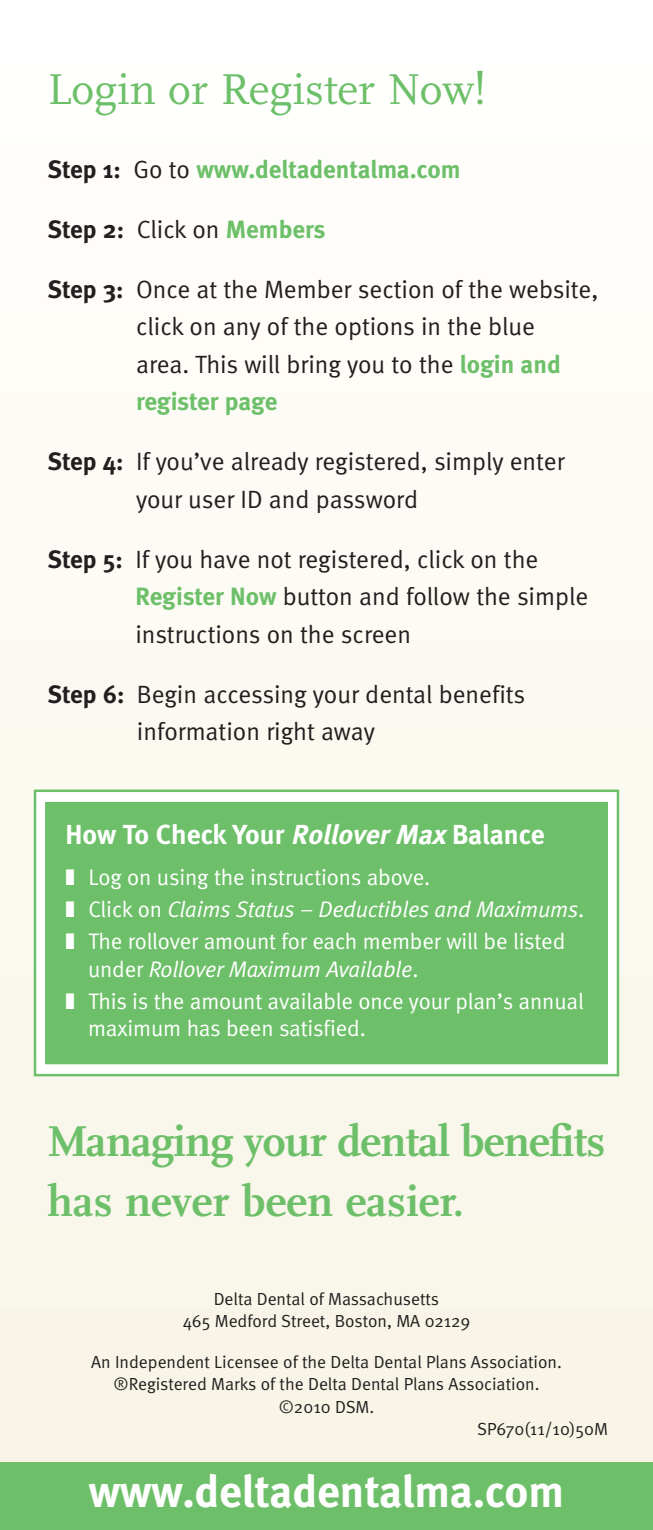
<style>
.page{position:relative;width:653px;height:1530px;background:#fff}
.page>*{position:absolute;margin:0;border:0;box-sizing:border-box;transform-origin:0 0}
.t1{font:700 45px/60px "Scala";letter-spacing:-.02em;color:#6dc069}
.t2{font:700 45px "Meta";color:#fff}
.t3{font:45px "Scala";color:#6dc069}
.t4{font:700 27.5px "Meta";color:#fff}
.t5{font:25px/37.5px "Meta Normal";color:#231f20}
.t6{font:700 25px "Meta";color:#6dc069}
.t7{font:22.5px/32px "Meta Normal";letter-spacing:-.005em;color:#fff}
.t8{font:17.5px/22.5px "Meta Normal";color:#231f20;text-align:center}
.s1{color:#231f20}
.s2{font-family:"Meta Normal";font-weight:400;color:#231f20}
.s3{font-family:"Meta";font-weight:700}
.s4{font-family:"Meta";font-weight:700;color:#6dc069}
.s5{font-style:italic}
</style>
<div class="page">
<div style="left:0;top:1402px;width:652px;height:57px;background:#f8f5e7"></div>
<div style="left:0;top:1318px;width:652px;height:58px;background:#f8f5e8"></div>
<div style="left:0;top:1235px;width:652px;height:58px;background:#f9f6ea"></div>
<div style="left:0;top:1152px;width:652px;height:57px;background:#f9f6eb"></div>
<div style="left:0;top:1069px;width:652px;height:57px;background:#f9f6eb"></div>
<div style="left:0;top:986px;width:652px;height:57px;background:#faf7ed"></div>
<div style="left:0;top:903px;width:652px;height:57px;background:#faf8ef"></div>
<div style="left:0;top:819px;width:652px;height:58px;background:#faf9ef"></div>
<div style="left:0;top:736px;width:652px;height:58px;background:#fbfaf1"></div>
<div style="left:0;top:653px;width:652px;height:58px;background:#fbfaf2"></div>
<div style="left:0;top:570px;width:652px;height:57px;background:#fcfbf4"></div>
<div style="left:0;top:487px;width:652px;height:57px;background:#fcfbf5"></div>
<div style="left:0;top:404px;width:652px;height:57px;background:#fcfbf6"></div>
<div style="left:0;top:320px;width:652px;height:58px;background:#fefdf8"></div>
<div style="left:0;top:237px;width:652px;height:58px;background:#fefdf9"></div>
<div style="left:0;top:154px;width:652px;height:58px;background:#fefdfa"></div>
<div style="left:35px;top:791px;width:583px;height:284px;background:#fff"></div>
<div style="left:34px;top:790px;width:585px;height:286px;border:2px solid #6dc069"></div>
<div style="left:0;top:1462px;width:652px;height:68px;background:#6dc069"></div>
<div style="left:46px;top:803px;width:560px;height:260px;background:#6dc069"></div>
<div style="left:45px;top:802px;width:563px;height:262px;border:2px solid #6dc069"></div>
<h1 class="t3" style="left:48px;top:69px;width:440px">Login or Register Now!</h1>
<p class="t6" style="left:48px;top:160px;width:414px"><span class="s1">Step 1:</span> <span class="s2">Go to</span> www.deltadentalma.com</p>
<p class="t5" style="left:48px;top:213px;width:279px"><span class="s3">Step 2:</span> Click on <span class="s4">Members</span></p>
<p class="t5" style="left:136px;top:273px;width:464px;text-indent:-88px"><span class="s3">Step 3:</span> Once at the Member section of the website, click on any of the options in the blue<br>area. This will bring you to the <span class="s4">login and</span></p>
<p class="t6" style="left:136px;top:392px;width:143px">register page</p>
<p class="t5" style="left:136px;top:445px;width:430px;text-indent:-88px"><span class="s3">Step 4:</span> If you’ve already registered, simply enter your user ID and password</p>
<p class="t5" style="left:135px;top:543px;width:454px;text-indent:-88px"><span class="s3">Step 5:</span> If you have not registered, click on the<br><span class="s4">Register Now</span> button and follow the simple instructions on the screen</p>
<p class="t5" style="left:137px;top:678px;width:390px;text-indent:-89px"><span class="s3">Step 6:</span> Begin accessing your dental benefits information right away</p>
<p class="t4" style="left:66px;top:825px;width:480px">How To Check Your <span class="s5">RolloverMax</span>Balance</p>
<p class="t7" style="left:65px;top:864px;width:520px">❚ Log on using the instructions above.<br>❚ Click on <span class="s5">Claims Status – Deductibles and Maximums</span>. ❚ The rollover amount for each member will be listed</p>
<p class="t7" style="left:65px;top:955px;width:520px;text-indent:23px">under <span class="s5">Rollover Maximum Available</span>.<br>❚ This is the amount available once your plan’s annual</p>
<p class="t7" style="left:88px;top:1015px;width:279px">maximum has been satisfied.</p>
<h1 class="t1" style="left:48px;top:1115px;width:559px">Managing your dental benefits has never been easier.</h1>
<p class="t8" style="left:183px;top:1289px;width:289px">Delta Dental of Massachusetts<br>465 Medford Street, Boston, MA 02129</p>
<p class="t8" style="left:91px;top:1352px;width:472px">An Independent Licensee of the Delta Dental Plans Association.</p>
<p class="t8" style="left:113px;top:1375px;width:427px">®Registered Marks of the Delta Dental Plans Association.</p>
<p class="t8" style="left:279px;top:1397px;width:97px">©2010 DSM.</p>
<p class="t8" style="left:477px;top:1420px;width:132px">SP670(11/10)50M</p>
<h1 class="t2" style="left:89px;top:1475px;width:477px">www.deltadentalma.com</h1>
</div>
